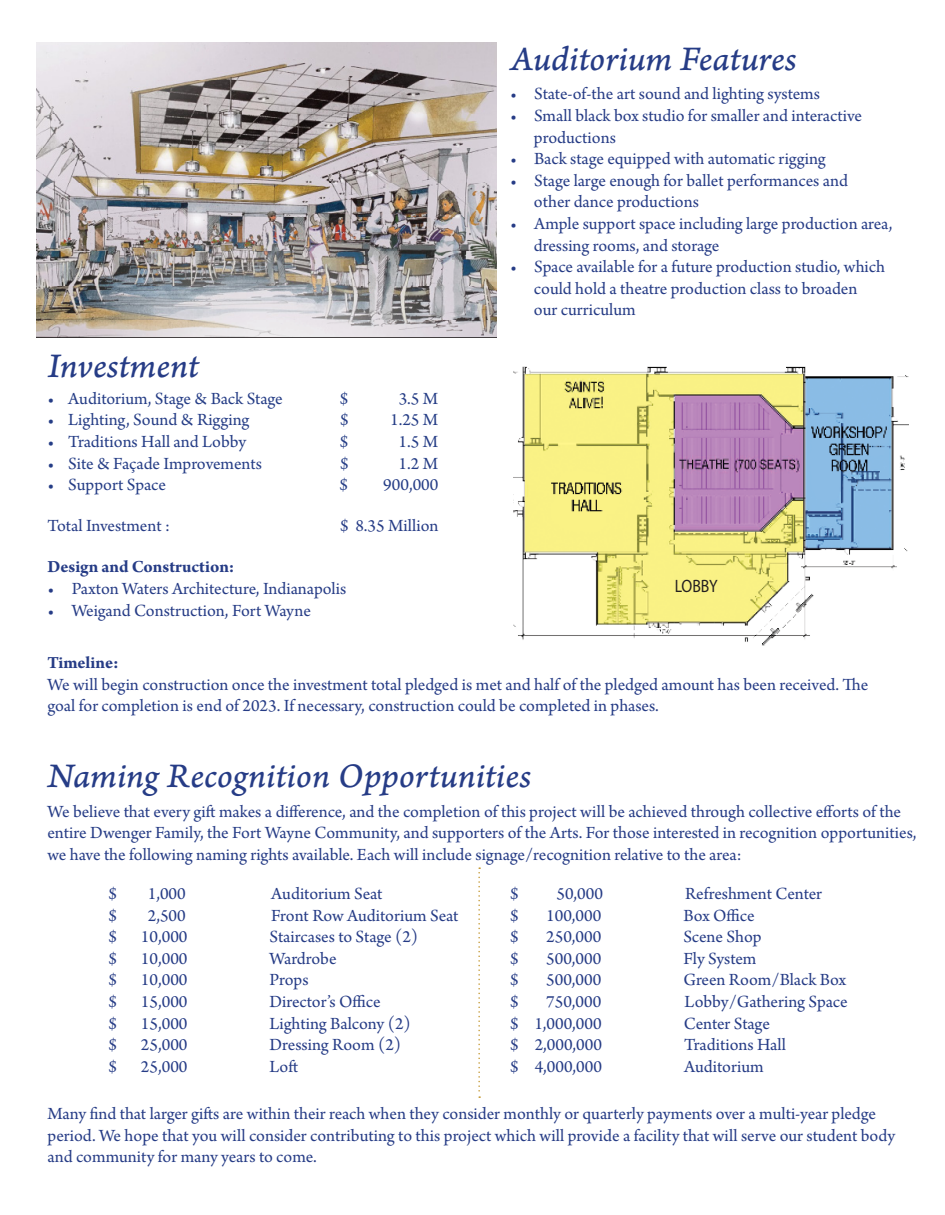
<style>
.page{position:relative;width:945px;height:1215px;background:#fff}
.page>*{position:absolute;margin:0;border:0;box-sizing:border-box;transform-origin:0 0}
.t1{font:36px "Arno Pro Italic Caption";letter-spacing:-.005em;color:#263c86}
.t2{font:18px/21.6px "Arno Pro";color:#263c86}
.t3{font:18px "Arno Pro";color:#253d86}
.t4{font:700 18px "Arno Pro";letter-spacing:-.005em;color:#263c86}
.t5{font:18px "Myriad Pro";letter-spacing:-.01em;color:#231f20;scale:.88 1}
</style>
<div class="page">
<img style="left:36px;top:43px;width:460px;height:295px">
<img style="left:513px;top:366px;width:396px;height:280px">
<svg style="left:478px;top:867px;width:2px;height:231px"></svg>
<p class="t1" style="left:510px;top:38px;width:288px">Auditorium Features</p>
<p class="t1" style="left:48px;top:344px;width:153px">Investment</p>
<p class="t3" style="left:48px;top:388px;width:237px">• Auditorium, Stage &amp; Back Stage</p>
<p class="t3" style="left:340px;top:388px;width:10px">$</p>
<p class="t3" style="left:399px;top:388px;width:41px">3.5 M</p>
<p class="t3" style="left:48px;top:410px;width:203px">• Lighting, Sound &amp; Rigging</p>
<p class="t3" style="left:340px;top:410px;width:10px">$</p>
<p class="t3" style="left:390px;top:410px;width:50px">1.25 M</p>
<p class="t3" style="left:48px;top:431px;width:200px">• Traditions Hall and Lobby</p>
<p class="t3" style="left:340px;top:431px;width:10px">$</p>
<p class="t3" style="left:399px;top:431px;width:41px">1.5 M</p>
<p class="t3" style="left:48px;top:453px;width:216px">• Site &amp; Façade Improvements</p>
<p class="t3" style="left:340px;top:453px;width:10px">$</p>
<p class="t3" style="left:399px;top:453px;width:41px">1.2 M</p>
<p class="t3" style="left:48px;top:475px;width:120px">• Support Space</p>
<p class="t3" style="left:339px;top:475px;width:10px">$</p>
<p class="t3" style="left:383px;top:475px;width:57px">900,000</p>
<p class="t2" style="left:48px;top:516px;width:124px">Total Investment :</p>
<p class="t2" style="left:340px;top:516px;width:100px">$ 8.35 Million</p>
<p class="t4" style="left:48px;top:557px;width:189px">Design and Construction:</p>
<p class="t2" style="left:48px;top:579px;width:300px">• Paxton Waters Architecture, Indianapolis</p>
<p class="t2" style="left:48px;top:600px;width:265px">• Weigand Construction, Fort Wayne</p>
<p class="t2" style="left:510px;top:84px;width:311px">• State-of-the art sound and lighting systems</p>
<p class="t2" style="left:510px;top:106px;width:354px">• Small black box studio for smaller and interactive</p>
<p class="t2" style="left:534px;top:127px;width:83px">productions</p>
<p class="t2" style="left:510px;top:149px;width:317px">• Back stage equipped with automatic rigging</p>
<p class="t2" style="left:510px;top:170px;width:340px">• Stage large enough for ballet performances and</p>
<p class="t2" style="left:534px;top:192px;width:167px">other dance productions</p>
<p class="t2" style="left:510px;top:214px;width:384px">• Ample support space including large production area,</p>
<p class="t2" style="left:534px;top:235px;width:187px">dressing rooms, and storage</p>
<p class="t2" style="left:510px;top:257px;width:377px">• Space available for a future production studio, which</p>
<p class="t2" style="left:534px;top:278px;width:325px">could hold a theatre production class to broaden</p>
<p class="t2" style="left:534px;top:300px;width:103px">our curriculum</p>
<p class="t5" style="left:675px;top:575px;width:50px">LOBBY</p>
<p class="t4" style="left:48px;top:652px;width:73px">Timeline:</p>
<p class="t2" style="left:48px;top:675px;width:822px">We will begin construction once the investment total pledged is met and half of the pledged amount has been received. The goal for completion is end of 2023. If necessary, construction could be completed in phases.</p>
<p class="t1" style="left:48px;top:755px;width:485px">Naming Recognition Opportunities</p>
<p class="t2" style="left:48px;top:801px;width:871px">We believe that every gift makes a difference, and the completion of this project will be achieved through collective efforts of the entire Dwenger Family, the Fort Wayne Community, and supporters of the Arts. For those interested in recognition opportunities, we have the following naming rights available. Each will include signage/recognition relative to the area:</p>
<p class="t2" style="left:108px;top:884px;width:10px">$</p>
<p class="t2" style="left:148px;top:884px;width:39px">1,000</p>
<p class="t2" style="left:271px;top:884px;width:113px">Auditorium Seat</p>
<p class="t2" style="left:108px;top:905px;width:10px">$</p>
<p class="t2" style="left:148px;top:905px;width:39px">2,500</p>
<p class="t2" style="left:271px;top:905px;width:189px">Front Row Auditorium Seat</p>
<p class="t2" style="left:108px;top:927px;width:10px">$</p>
<p class="t2" style="left:141px;top:927px;width:48px">10,000</p>
<p class="t2" style="left:270px;top:927px;width:150px">Staircases to Stage (2)</p>
<p class="t2" style="left:108px;top:948px;width:10px">$</p>
<p class="t2" style="left:141px;top:948px;width:48px">10,000</p>
<p class="t2" style="left:270px;top:948px;width:69px">Wardrobe</p>
<p class="t2" style="left:108px;top:970px;width:10px">$</p>
<p class="t2" style="left:141px;top:970px;width:48px">10,000</p>
<p class="t2" style="left:270px;top:970px;width:41px">Props</p>
<p class="t2" style="left:108px;top:992px;width:10px">$</p>
<p class="t2" style="left:141px;top:992px;width:48px">15,000</p>
<p class="t2" style="left:270px;top:992px;width:113px">Director’s Office</p>
<p class="t2" style="left:108px;top:1013px;width:10px">$</p>
<p class="t2" style="left:141px;top:1013px;width:48px">15,000</p>
<p class="t2" style="left:270px;top:1013px;width:143px">Lighting Balcony (2)</p>
<p class="t2" style="left:108px;top:1035px;width:10px">$</p>
<p class="t2" style="left:141px;top:1035px;width:48px">25,000</p>
<p class="t2" style="left:270px;top:1035px;width:133px">Dressing Room (2)</p>
<p class="t2" style="left:108px;top:1056px;width:10px">$</p>
<p class="t2" style="left:141px;top:1056px;width:48px">25,000</p>
<p class="t2" style="left:270px;top:1056px;width:30px">Loft</p>
<p class="t2" style="left:510px;top:884px;width:10px">$</p>
<p class="t2" style="left:556px;top:884px;width:48px">50,000</p>
<p class="t2" style="left:685px;top:884px;width:139px">Refreshment Center</p>
<p class="t2" style="left:510px;top:905px;width:10px">$</p>
<p class="t2" style="left:546px;top:905px;width:57px">100,000</p>
<p class="t2" style="left:683px;top:905px;width:73px">Box Office</p>
<p class="t2" style="left:510px;top:927px;width:10px">$</p>
<p class="t2" style="left:546px;top:927px;width:57px">250,000</p>
<p class="t2" style="left:683px;top:927px;width:80px">Scene Shop</p>
<p class="t2" style="left:510px;top:948px;width:10px">$</p>
<p class="t2" style="left:546px;top:948px;width:57px">500,000</p>
<p class="t2" style="left:683px;top:948px;width:75px">Fly System</p>
<p class="t2" style="left:510px;top:970px;width:10px">$</p>
<p class="t2" style="left:546px;top:970px;width:57px">500,000</p>
<p class="t2" style="left:683px;top:970px;width:164px">Green Room/Black Box</p>
<p class="t2" style="left:510px;top:992px;width:10px">$</p>
<p class="t2" style="left:546px;top:992px;width:57px">750,000</p>
<p class="t2" style="left:685px;top:992px;width:164px">Lobby/Gathering Space</p>
<p class="t2" style="left:510px;top:1013px;width:93px">$ 1,000,000</p>
<p class="t2" style="left:684px;top:1013px;width:87px">Center Stage</p>
<p class="t2" style="left:510px;top:1035px;width:93px">$ 2,000,000</p>
<p class="t2" style="left:684px;top:1035px;width:103px">Traditions Hall</p>
<p class="t2" style="left:510px;top:1056px;width:93px">$ 4,000,000</p>
<p class="t2" style="left:684px;top:1056px;width:81px">Auditorium</p>
<p class="t2" style="left:48px;top:1104px;width:830px">Many find that larger gifts are within their reach when they consider monthly or quarterly payments over a multi-year pledge</p>
<p class="t2" style="left:48px;top:1125px;width:849px">period. We hope that you will consider contributing to this project which will provide a facility that will serve our student body and community for many years to come.</p>
</div>
